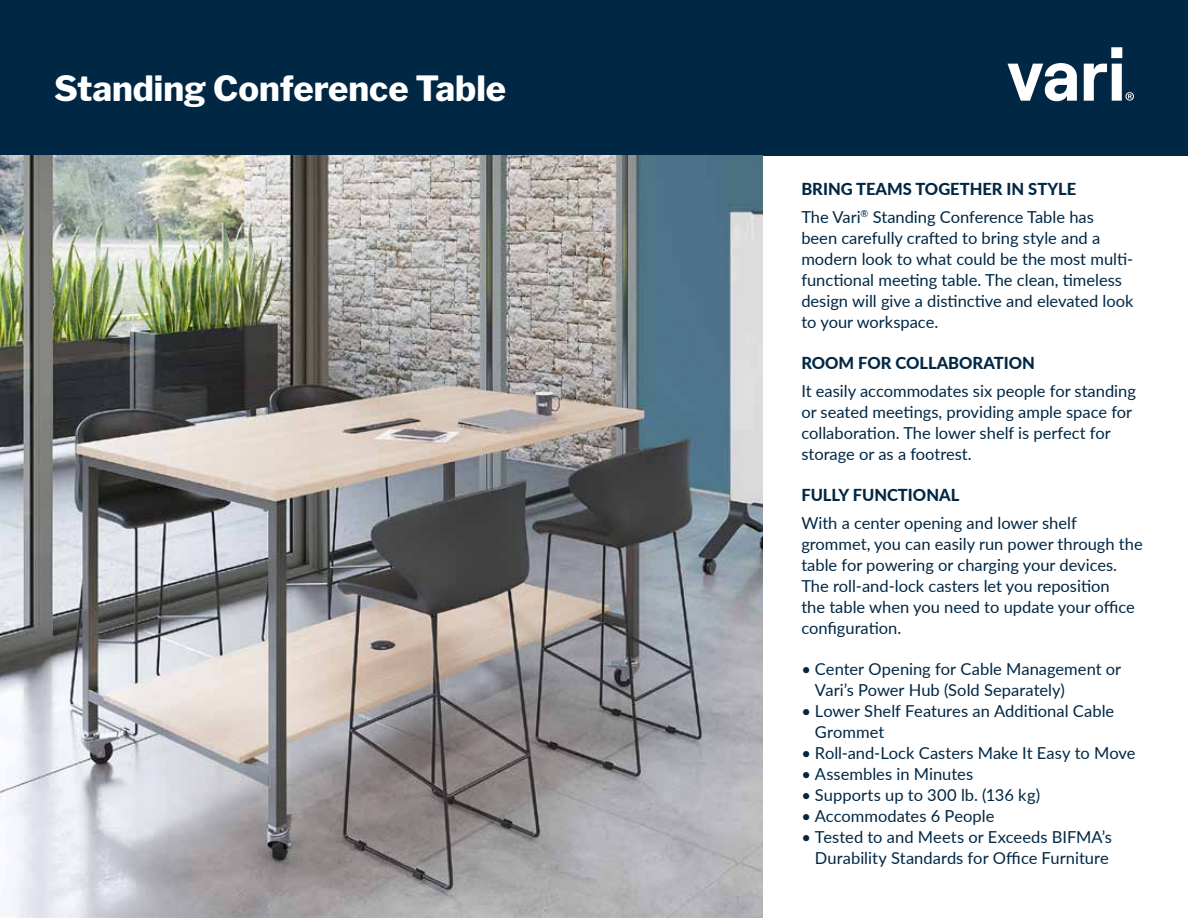
<style>
.page{position:relative;width:1188px;height:918px;background:#fff}
.page>*{position:absolute;margin:0;border:0;box-sizing:border-box;transform-origin:0 0}
.t1{font:800 34.5px "Libre Franklin";color:#fff}
.t2{font:16.5px/21px "Lato";color:#002744}
.t3{font:800 16.5px "Lato";color:#002744}
</style>
<div class="page">
<div style="left:0;top:0;width:1188px;height:155px;background:#002744"></div>
<svg style="left:1007px;top:47px;width:127px;height:54px"></svg>
<img style="left:0;top:155px;width:763px;height:763px">
<p class="t1" style="left:54px;top:67px;width:454px">Standing Conference Table</p>
<p class="t3" style="left:801px;top:177px;width:276px">BRING TEAMS TOGETHER IN STYLE</p>
<p class="t2" style="left:801px;top:206px;width:334px">The Vari<sup>®</sup> Standing Conference Table has been carefully crafted to bring style and a modern look to what could be the most multi&shy;functional meeting table. The clean, timeless design will give a distinctive and elevated look to your workspace.</p>
<p class="t3" style="left:801px;top:351px;width:235px">ROOM FOR COLLABORATION</p>
<p class="t2" style="left:801px;top:380px;width:336px">It easily accommodates six people for standing or seated meetings, providing ample space for collaboration. The lower shelf is perfect for storage or as a footrest.</p>
<p class="t3" style="left:801px;top:483px;width:159px">FULLY FUNCTIONAL</p>
<p class="t2" style="left:801px;top:512px;width:343px">With a center opening and lower shelf grommet, you can easily run power through the table for powering or charging your devices.<br>The roll-and-lock casters let you reposition<br>the table when you need to update your office configuration.</p>
<p class="t2" style="left:815px;top:658px;width:308px;text-indent:-14px">• Center Opening for Cable Management or<br>Vari’s Power Hub (Sold Separately)</p>
<p class="t2" style="left:815px;top:700px;width:301px;text-indent:-14px">• Lower Shelf Features an Additional Cable<br>Grommet</p>
<p class="t2" style="left:801px;top:742px;width:336px">• Roll-and-Lock Casters Make It Easy to Move</p>
<p class="t2" style="left:801px;top:763px;width:173px">• Assembles in Minutes</p>
<p class="t2" style="left:801px;top:784px;width:240px">• Supports up to 300 lb. (136 kg)</p>
<p class="t2" style="left:801px;top:805px;width:195px">• Accommodates 6 People</p>
<p class="t2" style="left:801px;top:826px;width:312px;text-align:right">• Tested to and Meets or Exceeds BIFMA’s<br>Durability Standards for Office Furniture</p>
</div>
